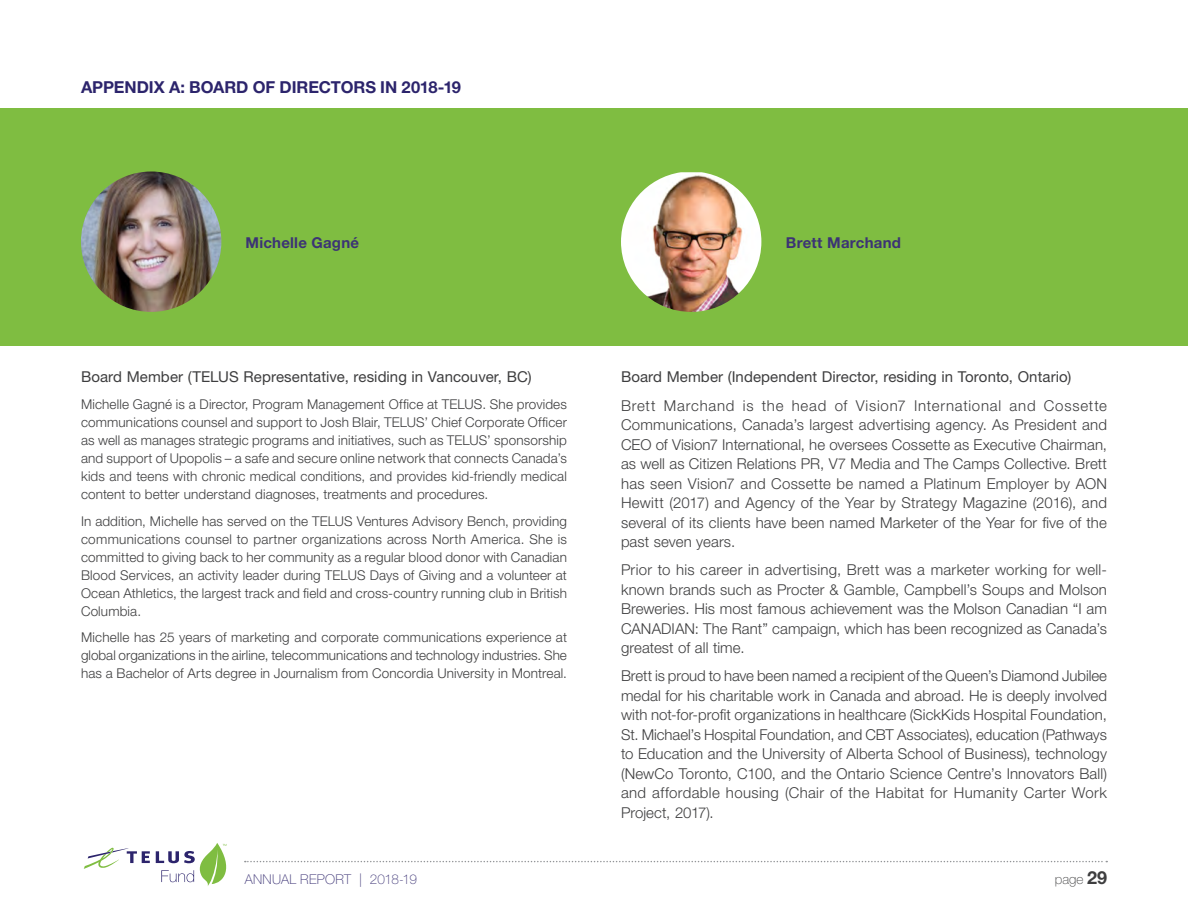
<style>
.page{position:relative;width:1188px;height:918px;background:#fff}
.page>*{position:absolute;margin:0;border:0;box-sizing:border-box;transform-origin:0 0}
.Subhead_Level_1_No_T{font:700 16.5px "Helvetica Neue LT Std";letter-spacing:-.005em;color:#2c246c}
.Body{font:300 15px/19.5px "Helvetica Neue LT Std";letter-spacing:.01em;color:#3e3e3f;text-align:justify}
.Body-2{font:15px "Helvetica Neue LT Std";letter-spacing:.005em;color:#3e3e3f}
.Body-3{font:700 15px "Helvetica Neue LT Std";letter-spacing:.015em;color:#3c3375}
.Body-4{font:300 13.5px/18px "Helvetica Neue LT Std";letter-spacing:.01em;color:#3e3e3f;text-align:justify}
.t1{font:100 13.5px "Helvetica Neue LT Std";letter-spacing:.02em;color:#3c3375}
.t2{font:100 13.5px "Helvetica Neue LT Std";color:#3e3e3f}
.s1{font-weight:700;font-size:18px}
</style>
<div class="page">
<svg style="left:245px;top:861px;width:862px;height:1px"></svg>
<svg style="left:84px;top:848px;width:66px;height:21px"></svg>
<svg style="left:156px;top:843px;width:71px;height:43px"></svg>
<div style="left:0;top:108px;width:1188px;height:238px;background:#7fbd41"></div>
<img style="left:81px;top:172px;width:140px;height:140px;border-radius:70px">
<img style="left:621px;top:172px;width:140px;height:140px">
<p class="Subhead_Level_1_No_T" style="left:81px;top:77px;width:382px">APPENDIX A: BOARD OF DIRECTORS IN 2018-19</p>
<p class="Body-3" style="left:246px;top:233px;width:115px">Michelle Gagné</p>
<p class="Body-3" style="left:786px;top:233px;width:117px">Brett Marchand</p>
<p class="Body-2" style="left:81px;top:368px;width:452px">Board Member (TELUS Representative, residing in Vancouver, BC)</p>
<p class="Body-4" style="left:81px;top:395px;width:488px">Michelle Gagné is a Director, Program Management Office at TELUS. She provides communications counsel and support to Josh Blair, TELUS’ Chief Corporate Officer as well as manages strategic programs and initiatives, such as TELUS’ sponsorship and support of Upopolis – a safe and secure online network that connects Canada’s kids and teens with chronic medical conditions, and provides kid-friendly medical content to better understand diagnoses, treatments and procedures.</p>
<p class="Body-4" style="left:81px;top:512px;width:488px">In addition, Michelle has served on the TELUS Ventures Advisory Bench, providing communications counsel to partner organizations across North America. She is committed to giving back to her community as a regular blood donor with Canadian Blood Services, an activity leader during TELUS Days of Giving and a volunteer at Ocean Athletics, the largest track and field and cross-country running club in British Columbia.</p>
<p class="Body-4" style="left:81px;top:628px;width:488px">Michelle has 25 years of marketing and corporate communications experience at global organizations in the airline, telecommunications and technology industries. She has a Bachelor of Arts degree in Journalism from Concordia University in Montreal.</p>
<p class="Body-2" style="left:621px;top:368px;width:452px">Board Member (Independent Director, residing in Toronto, Ontario)</p>
<p class="Body" style="left:621px;top:395px;width:488px">Brett Marchand is the head of Vision7 International and Cossette Communications, Canada’s largest advertising agency. As President and CEO of Vision7 International, he oversees Cossette as Executive Chairman, as well as Citizen Relations PR, V7 Media and The Camps Collective. Brett has seen Vision7 and Cossette be named a Platinum Employer by AON Hewitt (2017) and Agency of the Year by Strategy Magazine (2016), and several of its clients have been named Marketer of the Year for five of the past seven years.</p>
<p class="Body" style="left:621px;top:560px;width:488px">Prior to his career in advertising, Brett was a marketer working for well&shy;known brands such as Procter &amp; Gamble, Campbell’s Soups and Molson Breweries. His most famous achievement was the Molson Canadian “I am CANADIAN: The Rant” campaign, which has been recognized as Canada’s greatest of all time.</p>
<p class="Body" style="left:621px;top:666px;width:488px">Brett is proud to have been named a recipient of the Queen’s Diamond Jubilee medal for his charitable work in Canada and abroad. He is deeply involved with not-for-profit organizations in healthcare (SickKids Hospital Foundation, St. Michael’s Hospital Foundation, and CBT Associates), education (Pathways to Education and the University of Alberta School of Business), technology (NewCo Toronto, C100, and the Ontario Science Centre’s Innovators Ball) and affordable housing (Chair of the Habitat for Humanity Carter Work Project, 2017).</p>
<p class="t1" style="left:245px;top:871px;width:174px">ANNUAL REPORT | 2018-19</p>
<p class="t2" style="left:1055px;top:871px;width:54px">page <span class="s1">29</span></p>
</div>
